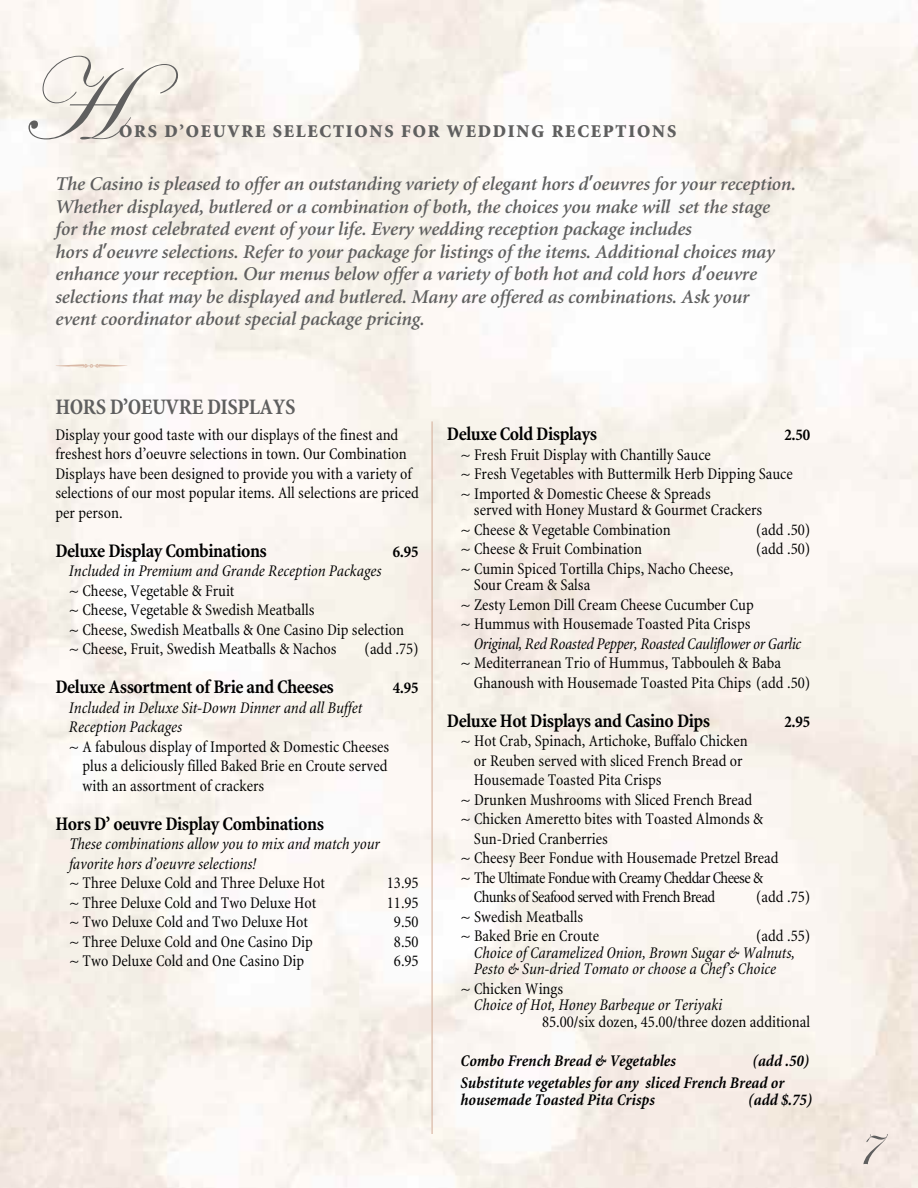
<style>
.page{position:relative;width:918px;height:1188px;background:#fff}
.page>*{position:absolute;margin:0;border:0;box-sizing:border-box;transform-origin:0 0}
.t1{font:117px "Edwardian Script ITC";color:#5f5f5f}
.t2{font:54px "Edwardian Script ITC";color:#5f5f5f}
.t3{font:700 condensed 22.5px "Minion";letter-spacing:-.025em;color:#5f5f5f}
.t4{font:italic 600 19.5px/22.5px "Minion Cyr";letter-spacing:-.005em;color:#5f5f5f}
.t5{font:700 condensed 19.5px "Minion";letter-spacing:-.02em;color:#000}
.t6{font:900 18px "Minion";letter-spacing:.1em;color:#5f5f5f}
.t7{font:condensed 16.5px/19.5px "Minion";color:#000}
.t8{font:italic condensed 16.5px/19.5px "Minion";color:#000}
.t9{font:italic 700 condensed 16.5px/22.5px "Minion";color:#000}
.t10{font:condensed 16.5px "Minion";letter-spacing:-.035em;color:#000}
.t11{font:italic condensed 16.5px "Minion";letter-spacing:-.02em;color:#000}
.t12{font:700 condensed 16.5px "Minion";color:#000}
.s1{font-family:"Tahoma";font-weight:400;font-style:normal}
</style>
<div class="page">
<hr style="left:431px;top:421px;width:2px;height:713px;background:#d9b8a5">
<svg style="left:56px;top:364px;width:72px;height:4px"></svg>
<h1 class="t1" style="left:18px;top:28px;width:161px">[</h1>
<p class="t6" style="left:119px;top:124px;width:558px">ORS D’OEUVRE SELECTIONS FOR WEDDING RECEPTIONS</p>
<p class="t4" style="left:56px;top:175px;width:742px">The Casino is pleased to offer an outstanding variety of elegant hors d<span class="s1">’</span>oeuvres for your reception.<br>Whether displayed, butlered or a combination of both, the choices you make will set the stage for the most celebrated event of your life. Every wedding reception package includes<br>hors d<span class="s1">’</span>oeuvre selections. Refer to your package for listings of the items. Additional choices may enhance your reception. Our menus below offer a variety of both hot and cold hors d<span class="s1">’</span>oeuvre selections that may be displayed and butlered. Many are offered as combinations. Ask your<br>event coordinator about special package pricing.</p>
<h3 class="t3" style="left:56px;top:398px;width:242px">HORS D’OEUVRE DISPLAYS</h3>
<p class="t7" style="left:55px;top:426px;width:365px">Display your good taste with our displays of the finest and freshest hors d’oeuvre selections in town. Our Combination Displays have been designed to provide you with a variety of selections of our most popular items. All selections are priced per person.</p>
<p class="t5" style="left:56px;top:543px;width:213px">Deluxe Display Combinations</p>
<p class="t12" style="left:393px;top:545px;width:27px">6.95</p>
<p class="t8" style="left:69px;top:563px;width:314px">Included in Premium and Grande Reception Packages</p>
<p class="t7" style="left:69px;top:582px;width:336px">~ Cheese, Vegetable &amp; Fruit<br>~ Cheese, Vegetable &amp; Swedish Meatballs<br>~ Cheese, Swedish Meatballs &amp; One Casino Dip selection ~ Cheese, Fruit, Swedish Meatballs &amp; Nachos</p>
<p class="t7" style="left:365px;top:641px;width:56px">(add .75)</p>
<p class="t5" style="left:56px;top:680px;width:280px">Deluxe Assortment of Brie and Cheeses</p>
<p class="t12" style="left:393px;top:682px;width:27px">4.95</p>
<p class="t8" style="left:69px;top:699px;width:295px">Included in Deluxe Sit-Down Dinner and all Buffet<br>Reception Packages</p>
<p class="t7" style="left:82px;top:738px;width:308px;text-align:justify;text-indent:-13px">~ A fabulous display of Imported &amp; Domestic Cheeses plus a deliciously filled Baked Brie en Croute served with an assortment of crackers</p>
<p class="t5" style="left:56px;top:816px;width:270px">Hors D’ oeuvre Display Combinations</p>
<p class="t8" style="left:69px;top:836px;width:312px">These combinations allow you to mix and match your favorite hors d’oeuvre selections!</p>
<p class="t7" style="left:69px;top:875px;width:257px">~ Three Deluxe Cold and Three Deluxe Hot</p>
<p class="t7" style="left:387px;top:875px;width:33px">13.95</p>
<p class="t7" style="left:69px;top:894px;width:249px">~ Three Deluxe Cold and Two Deluxe Hot</p>
<p class="t7" style="left:387px;top:894px;width:33px">11.95</p>
<p class="t7" style="left:69px;top:914px;width:240px">~ Two Deluxe Cold and Two Deluxe Hot</p>
<p class="t7" style="left:394px;top:914px;width:26px">9.50</p>
<p class="t7" style="left:69px;top:933px;width:245px">~ Three Deluxe Cold and One Casino Dip</p>
<p class="t7" style="left:394px;top:933px;width:26px">8.50</p>
<p class="t7" style="left:69px;top:953px;width:237px">~ Two Deluxe Cold and One Casino Dip</p>
<p class="t7" style="left:394px;top:953px;width:26px">6.95</p>
<p class="t5" style="left:447px;top:426px;width:152px">Deluxe Cold Displays</p>
<p class="t12" style="left:784px;top:429px;width:27px">2.50</p>
<p class="t7" style="left:460px;top:446px;width:334px">~ Fresh Fruit Display with Chantilly Sauce<br>~ Fresh Vegetables with Buttermilk Herb Dipping Sauce ~ Imported &amp; Domestic Cheese &amp; Spreads</p>
<p class="t7" style="left:460px;top:501px;width:304px;text-indent:14px">served with Honey Mustard &amp; Gourmet Crackers ~ Cheese &amp; Vegetable Combination</p>
<p class="t7" style="left:756px;top:521px;width:56px">(add .50)</p>
<p class="t7" style="left:460px;top:540px;width:183px">~ Cheese &amp; Fruit Combination</p>
<p class="t7" style="left:756px;top:540px;width:56px">(add .50)</p>
<p class="t7" style="left:474px;top:561px;width:261px;line-height:16.5px;text-indent:-13px">~ Cumin Spiced Tortilla Chips, Nacho Cheese,<br>Sour Cream &amp; Salsa</p>
<p class="t7" style="left:460px;top:596px;width:295px">~ Zesty Lemon Dill Cream Cheese Cucumber Cup ~ Hummus with Housemade Toasted Pita Crisps</p>
<p class="t11" style="left:474px;top:637px;width:329px">Original, Red Roasted Pepper, Roasted Cauliflower or Garlic</p>
<p class="t7" style="left:474px;top:654px;width:338px;text-indent:-13px">~ Mediterranean Trio of Hummus, Tabbouleh &amp; Baba<br>Ghanoush with Housemade Toasted Pita Chips (add .50)</p>
<p class="t5" style="left:447px;top:713px;width:265px">Deluxe Hot Displays and Casino Dips</p>
<p class="t12" style="left:784px;top:715px;width:27px">2.95</p>
<p class="t7" style="left:460px;top:732px;width:289px">~ Hot Crab, Spinach, Artichoke, Buffalo Chicken</p>
<p class="t7" style="left:474px;top:752px;width:270px">or Reuben served with sliced French Bread or</p>
<p class="t7" style="left:474px;top:771px;width:189px">Housemade Toasted Pita Crisps</p>
<p class="t7" style="left:460px;top:791px;width:293px">~ Drunken Mushrooms with Sliced French Bread</p>
<p class="t7" style="left:460px;top:810px;width:304px">~ Chicken Ameretto bites with Toasted Almonds &amp;</p>
<p class="t7" style="left:474px;top:830px;width:136px">Sun-Dried Cranberries</p>
<p class="t7" style="left:460px;top:849px;width:320px">~ Cheesy Beer Fondue with Housemade Pretzel Bread</p>
<p class="t10" style="left:460px;top:871px;width:304px">~ The Ultimate Fondue with Creamy Cheddar Cheese &amp;</p>
<p class="t10" style="left:474px;top:890px;width:243px">Chunks of Seafood served with French Bread</p>
<p class="t7" style="left:756px;top:888px;width:56px">(add .75)</p>
<p class="t7" style="left:460px;top:908px;width:140px">~ Swedish Meatballs<br>~ Baked Brie en Croute</p>
<p class="t7" style="left:756px;top:927px;width:56px">(add .55)</p>
<p class="t8" style="left:474px;top:946px;width:322px;line-height:16.5px">Choice of Caramelized Onion, Brown Sugar &amp; Walnuts,<br>Pesto &amp; Sun-dried Tomato or choose a Chef’s Choice</p>
<p class="t7" style="left:460px;top:980px;width:104px">~ Chicken Wings</p>
<p class="t8" style="left:474px;top:997px;width:250px">Choice of Hot, Honey Barbeque or Teriyaki</p>
<p class="t7" style="left:542px;top:1013px;width:270px">85.00/six dozen, 45.00/three dozen additional</p>
<p class="t9" style="left:460px;top:1051px;width:217px">Combo French Bread &amp; Vegetables</p>
<p class="t9" style="left:460px;top:1051px;width:350px;text-indent:292px">(add .50)<br>Substitute vegetables for any sliced French Bread or</p>
<p class="t9" style="left:460px;top:1090px;width:196px">housemade Toasted Pita Crisps</p>
<p class="t9" style="left:748px;top:1090px;width:66px">(add $.75)</p>
<h2 class="t2" style="left:853px;top:1114px;width:27px">J</h2>
</div>
